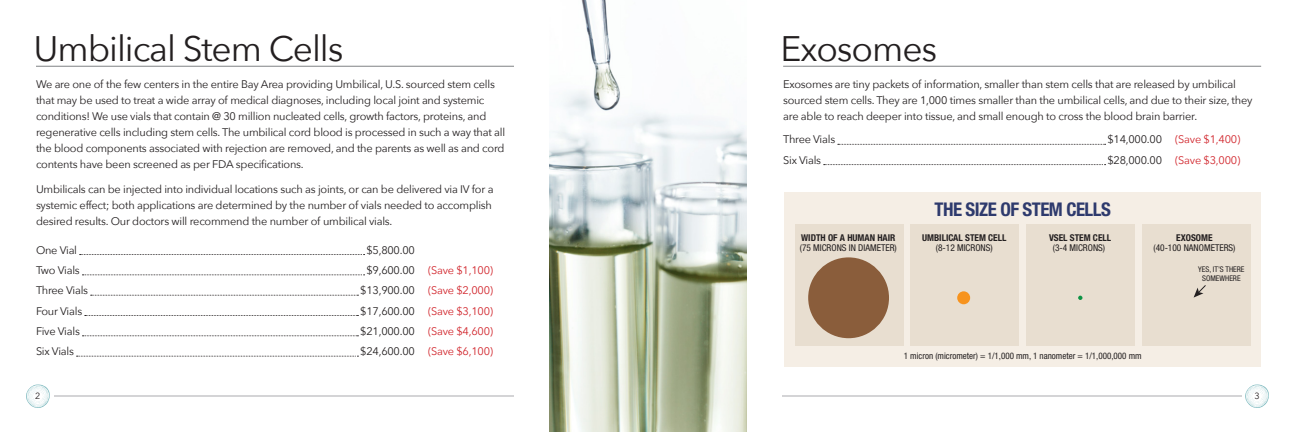
<style>
.page{position:relative;width:1296px;height:432px;background:#fff}
.page>*{position:absolute;margin:0;border:0;box-sizing:border-box;transform-origin:0 0}
.Main_Text{font:35.4px "Avenir Next";letter-spacing:-.03em;color:#231f20}
.t1{font:700 condensed 18.9px "Helvetica Neue LT Std";letter-spacing:-.03em;color:#2e3a6d}
.Main_Text-2{font:11px/16px "Avenir Next";letter-spacing:-.02em;color:#231f20}
.Main_Text-3{font:11px "Avenir Next";letter-spacing:-.02em;color:#d1232a}
.t2{font:condensed 9.4px/10.7px "Helvetica Neue LT Std";color:#231f20;text-align:center}
.t3{font:700 condensed 9.4px/10.7px "Helvetica Neue LT Std";color:#231f20;text-align:center}
.t4{font:condensed 9px "Helvetica Neue LT Std";color:#231f20}
.t5{font:9px "Avenir Next";color:#231f20}
.t6{font:condensed 7.8px/9.4px "Helvetica Neue LT Std";color:#231f20;text-align:center}
.s1{font-weight:400}
.s2{font-weight:700}
</style>
<div class="page">
<img style="left:549px;top:0;width:198px;height:432px">
<svg style="left:26px;top:384px;width:24px;height:24px"></svg>
<svg style="left:1245px;top:384px;width:24px;height:24px"></svg>
<hr style="left:54px;top:396px;width:460px;height:1px;background:#aaabaf">
<hr style="left:782px;top:396px;width:460px;height:1px;background:#aaabaf">
<hr style="left:36px;top:66px;width:478px;height:1px;background:#808285">
<svg style="left:80px;top:254px;width:285px;height:1px"></svg>
<svg style="left:82px;top:275px;width:283px;height:1px"></svg>
<svg style="left:91px;top:295px;width:267px;height:1px"></svg>
<svg style="left:85px;top:315px;width:273px;height:1px"></svg>
<svg style="left:82px;top:336px;width:276px;height:1px"></svg>
<svg style="left:77px;top:356px;width:281px;height:1px"></svg>
<svg style="left:838px;top:144px;width:268px;height:1px"></svg>
<svg style="left:824px;top:164px;width:282px;height:1px"></svg>
<hr style="left:783px;top:66px;width:478px;height:1px;background:#808285">
<div style="left:784px;top:192px;width:477px;height:175px;background:#f5eee5"></div>
<div style="left:795px;top:224px;width:109px;height:121px;background:#e8ded0"></div>
<div style="left:910px;top:224px;width:109px;height:121px;background:#e8ded0"></div>
<div style="left:1026px;top:224px;width:109px;height:121px;background:#e8ded0"></div>
<div style="left:1142px;top:224px;width:109px;height:121px;background:#e8ded0"></div>
<div style="left:808px;top:257px;width:81px;height:81px;background:#8a5d3b;border-radius:50%"></div>
<div style="left:957px;top:291px;width:13px;height:13px;background:#f7931d;border-radius:50%"></div>
<svg style="left:1078px;top:296px;width:4px;height:4px"></svg>
<svg style="left:1194px;top:285px;width:12px;height:13px"></svg>
<p class="Main_Text" style="left:34px;top:19px;width:311px">Umbilical Stem Cells</p>
<p class="Main_Text-2" style="left:36px;top:76px;width:471px">We are one of the few centers in the entire Bay Area providing Umbilical, U.S. sourced stem cells that may be used to treat a wide array of medical diagnoses, including local joint and systemic conditions! We use vials that contain @ 30 million nucleated cells, growth factors, proteins, and regenerative cells including stem cells. The umbilical cord blood is processed in such a way that all the blood components associated with rejection are removed, and the parents as well as and cord contents have been screened as per FDA specifications.</p>
<p class="Main_Text-2" style="left:36px;top:181px;width:459px">Umbilicals can be injected into individual locations such as joints, or can be delivered via IV for a systemic effect; both applications are determined by the number of vials needed to accomplish desired results. Our doctors will recommend the number of umbilical vials.</p>
<p class="Main_Text-2" style="left:36px;top:241px;width:43px">One Vial</p>
<p class="Main_Text-2" style="left:366px;top:241px;width:50px">$5,800.00</p>
<p class="Main_Text-2" style="left:36px;top:262px;width:45px">Two Vials</p>
<p class="Main_Text-2" style="left:366px;top:262px;width:50px">$9,600.00</p>
<p class="Main_Text-2" style="left:36px;top:282px;width:54px">Three Vials</p>
<p class="Main_Text-2" style="left:360px;top:282px;width:56px">$13,900.00</p>
<p class="Main_Text-2" style="left:36px;top:302px;width:48px">Four Vials</p>
<p class="Main_Text-2" style="left:360px;top:302px;width:56px">$17,600.00</p>
<p class="Main_Text-2" style="left:36px;top:323px;width:45px">Five Vials</p>
<p class="Main_Text-2" style="left:360px;top:323px;width:56px">$21,000.00</p>
<p class="Main_Text-2" style="left:36px;top:343px;width:40px">Six Vials</p>
<p class="Main_Text-2" style="left:360px;top:343px;width:56px">$24,600.00</p>
<p class="Main_Text-3" style="left:428px;top:261px;width:67px">(Save $1,100)</p>
<p class="Main_Text-3" style="left:428px;top:281px;width:67px">(Save $2,000)</p>
<p class="Main_Text-3" style="left:428px;top:302px;width:67px">(Save $3,100)</p>
<p class="Main_Text-3" style="left:428px;top:322px;width:67px">(Save $4,600)</p>
<p class="Main_Text-3" style="left:428px;top:342px;width:67px">(Save $6,100)</p>
<p class="Main_Text" style="left:781px;top:19px;width:158px">Exosomes</p>
<p class="Main_Text-2" style="left:783px;top:76px;width:471px">Exosomes are tiny packets of information, smaller than stem cells that are released by umbilical sourced stem cells. They are 1,000 times smaller than the umbilical cells, and due to their size, they are able to reach deeper into tissue, and small enough to cross the blood brain barrier.</p>
<p class="Main_Text-2" style="left:783px;top:131px;width:54px">Three Vials</p>
<p class="Main_Text-2" style="left:1107px;top:131px;width:56px">$14,000.00</p>
<p class="Main_Text-2" style="left:783px;top:152px;width:40px">Six Vials</p>
<p class="Main_Text-2" style="left:1107px;top:152px;width:56px">$28,000.00</p>
<p class="Main_Text-3" style="left:1175px;top:130px;width:67px">(Save $1,400)</p>
<p class="Main_Text-3" style="left:1175px;top:151px;width:67px">(Save $3,000)</p>
<p class="t3" style="left:801px;top:232px;width:96px">WIDTH OF A HUMAN HAIR</p>
<p class="t2" style="left:800px;top:243px;width:99px">(75 MICRONS IN DIAMETER)</p>
<p class="t1" style="left:935px;top:198px;width:178px">THE SIZE OF STEM CELLS</p>
<p class="t2" style="left:936px;top:243px;width:58px">(8-12 MICRONS)</p>
<p class="t3" style="left:1049px;top:232px;width:64px">VSEL STEM CELL <span class="s1">(3-4 MICRONS)</span></p>
<p class="t2" style="left:1153px;top:232px;width:84px"><span class="s2">EXOSOME<br></span>(40-100 NANOMETERS)</p>
<p class="t6" style="left:1198px;top:265px;width:48px">YES, IT’S THERE<br>SOMEWHERE</p>
<p class="t3" style="left:922px;top:232px;width:86px">UMBILICAL STEM CELL</p>
<p class="t4" style="left:904px;top:350px;width:239px">1 micron (micrometer) = 1/1,000 mm, 1 nanometer = 1/1,000,000 mm</p>
<p class="t5" style="left:35px;top:388px;width:7px">2</p>
<p class="t5" style="left:1254px;top:388px;width:7px">3</p>
</div>
